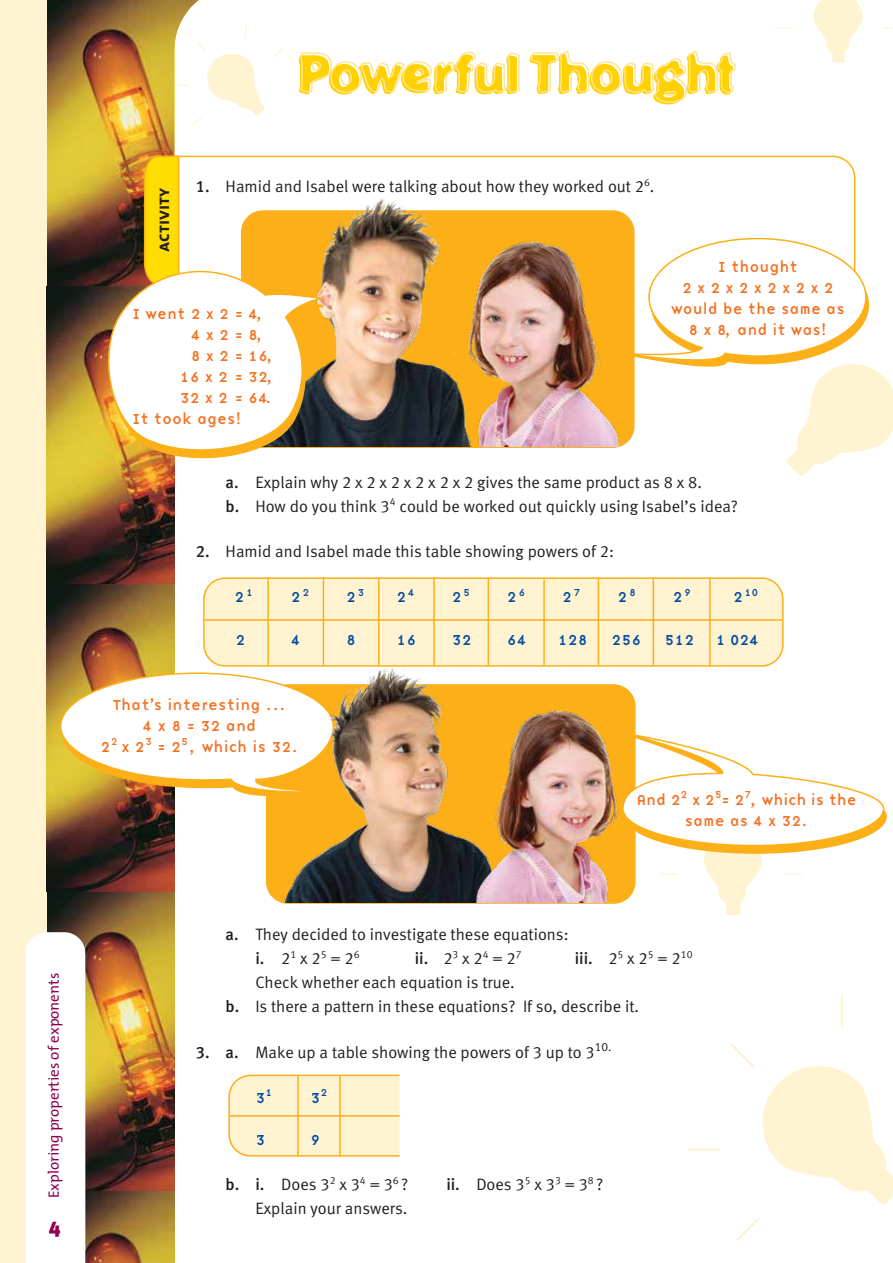
<style>
.page{position:relative;width:893px;height:1263px;background:#fff}
.page>*{position:absolute;margin:0;border:0;box-sizing:border-box;transform-origin:0 0}
.t1{font:54px "Nicotine";letter-spacing:.06em;color:#ffd100}
.t2{font:21px "Meta Black LFNZ";color:#8c0052}
.t3{font:18px "The Mix NZ Bold Caps";color:#231f20}
.t4{font:16.5px/24px "Meta Normal LFNZ";color:#231f20}
.t5{font:15px/21px "B9 Macron";color:#f37121;text-align:center}
.t6{font:15px "B9 Macron";color:#034ea2}
.t7{font:15px "The Mix NZ";color:#8c0052}
.t8{font:10.5px "B9 Macron";color:#034ea2}
.s1{font-family:"Meta Medium LFNZ"}
.s2{font-size:15px}
</style>
<div class="page">
<img style="left:325px;top:285px;width:75px;height:161px">
<div style="left:267px;top:685px;width:368px;height:217px;background:#fcaf17;border-radius:21px"></div>
<img style="left:47px;top:287px;width:127px;height:976px">
<img style="left:47px;top:0;width:152px;height:287px">
<div style="left:229px;top:1075px;width:223px;height:81px;background:#fff3d1;border-radius:21px"></div>
<div style="left:228px;top:1075px;width:224px;height:81px;border:2px solid #fcaf17;border-radius:21px"></div>
<div style="left:204px;top:578px;width:579px;height:88px;background:#fff3d1;border-radius:21px"></div>
<div style="left:203px;top:577px;width:581px;height:90px;border:2px solid #fcaf17;border-radius:21px"></div>
<svg style="left:687px;top:995px;width:156px;height:246px"></svg>
<svg style="left:758px;top:1059px;width:135px;height:147px"></svg>
<div style="left:0;top:0;width:47px;height:1263px;background:#fff3d1"></div>
<svg style="left:323px;top:155px;width:533px;height:130px"></svg>
<svg style="left:26px;top:932px;width:59px;height:331px"></svg>
<hr style="left:205px;top:619px;width:577px;height:2px;background:#fcaf17">
<hr style="left:267px;top:578px;width:2px;height:87px;background:#fcaf17">
<hr style="left:323px;top:578px;width:1px;height:87px;background:#fcaf17">
<hr style="left:378px;top:578px;width:1px;height:87px;background:#fcaf17">
<hr style="left:433px;top:578px;width:2px;height:87px;background:#fcaf17">
<hr style="left:488px;top:578px;width:1px;height:87px;background:#fcaf17">
<hr style="left:543px;top:579px;width:2px;height:86px;background:#fcaf17">
<hr style="left:598px;top:578px;width:1px;height:87px;background:#fcaf17">
<hr style="left:653px;top:578px;width:1px;height:87px;background:#fcaf17">
<hr style="left:709px;top:579px;width:2px;height:87px;background:#fcaf17">
<hr style="left:229px;top:1115px;width:222px;height:1px;background:#fcaf17">
<hr style="left:297px;top:1075px;width:2px;height:81px;background:#fcaf17">
<div style="left:400px;top:1069px;width:94px;height:98px;background:#fff"></div>
<hr style="left:339px;top:1075px;width:2px;height:81px;background:#fcaf17">
<svg style="left:174px;top:24px;width:110px;height:102px"></svg>
<svg style="left:777px;top:0;width:116px;height:62px"></svg>
<svg style="left:300px;top:51px;width:220px;height:43px"></svg>
<svg style="left:531px;top:50px;width:205px;height:53px"></svg>
<svg style="left:619px;top:237px;width:274px;height:239px"></svg>
<svg style="left:99px;top:155px;width:224px;height:314px"></svg>
<svg style="left:99px;top:258px;width:223px;height:203px"></svg>
<svg style="left:621px;top:744px;width:266px;height:171px"></svg>
<svg style="left:59px;top:672px;width:215px;height:131px"></svg>
<img style="left:274px;top:665px;width:231px;height:237px">
<img style="left:400px;top:239px;width:249px;height:207px">
<img style="left:447px;top:708px;width:234px;height:194px">
<h1 class="t1" style="left:297px;top:41px;width:436px">Powerful Thought</h1>
<p class="t3" style="left:148px;top:252px;width:65px;rotate:-90deg">activity</p>
<p class="t4" style="left:196px;top:174px;width:460px"><span class="s1">1.</span> Hamid and Isabel were talking about how they worked out 2<sup>6</sup>.</p>
<p class="t5" style="left:132px;top:303px;width:133px">I went 2 x 2 = 4,</p>
<p class="t5" style="left:191px;top:324px;width:74px">4 x 2 = 8,</p>
<p class="t5" style="left:191px;top:345px;width:84px">8 x 2 = 16,</p>
<p class="t5" style="left:180px;top:366px;width:95px">16 x 2 = 32,</p>
<p class="t5" style="left:180px;top:387px;width:94px">32 x 2 = 64.</p>
<p class="t5" style="left:132px;top:408px;width:112px">It took ages!</p>
<p class="t5" style="left:671px;top:257px;width:175px">I thought<br>2 x 2 x 2 x 2 x 2 x 2 would be the same as<br>8 x 8, and it was!</p>
<p class="t4" style="left:226px;top:470px;width:514px"><span class="s1">a.</span> Explain why 2 x 2 x 2 x 2 x 2 x 2 gives the same product as 8 x 8.<br><span class="s1">b.</span> How do you think 3<sup>4</sup> could be worked out quickly using Isabel’s idea?</p>
<p class="t4" style="left:196px;top:539px;width:420px"><span class="s1">2.</span> Hamid and Isabel made this table showing powers of 2:</p>
<p class="t6" style="left:235px;top:586px;width:20px">2<sup>1</sup></p>
<p class="t6" style="left:291px;top:586px;width:20px">2<sup>2</sup></p>
<p class="t6" style="left:346px;top:586px;width:20px">2<sup>3</sup></p>
<p class="t6" style="left:396px;top:586px;width:20px">2<sup>4</sup></p>
<p class="t6" style="left:452px;top:586px;width:20px">2<sup>5</sup></p>
<p class="t6" style="left:507px;top:586px;width:20px">2<sup>6</sup></p>
<p class="t6" style="left:562px;top:586px;width:20px">2<sup>7</sup></p>
<p class="t6" style="left:617px;top:586px;width:20px">2<sup>8</sup></p>
<p class="t6" style="left:673px;top:586px;width:20px">2<sup>9</sup></p>
<p class="t8" style="left:733px;top:585px;width:27px"><span class="s2">2</span>10</p>
<p class="t6" style="left:236px;top:629px;width:12px">2</p>
<p class="t6" style="left:291px;top:629px;width:12px">4</p>
<p class="t6" style="left:346px;top:629px;width:12px">8</p>
<p class="t6" style="left:396px;top:629px;width:22px">16</p>
<p class="t6" style="left:452px;top:629px;width:22px">32</p>
<p class="t6" style="left:507px;top:629px;width:22px">64</p>
<p class="t6" style="left:558px;top:629px;width:32px">128</p>
<p class="t6" style="left:612px;top:629px;width:32px">256</p>
<p class="t6" style="left:664px;top:629px;width:32px">512</p>
<p class="t6" style="left:716px;top:629px;width:45px">1 024</p>
<p class="t5" style="left:101px;top:694px;width:199px">That’s interesting ...<br>4 x 8 = 32 and<br>2<sup>2</sup> x 2<sup>3</sup> = 2<sup>5</sup>, which is 32.</p>
<p class="t5" style="left:636px;top:788px;width:222px">And 2<sup>2</sup> x 2<sup>5</sup>= 2<sup>7</sup>, which is the same as 4 x 32.</p>
<p class="t7" style="left:41px;top:1198px;width:227px;rotate:-90deg">Exploring properties of exponents</p>
<p class="t2" style="left:49px;top:1216px;width:13px">4</p>
<p class="t4" style="left:255px;top:922px;width:315px;text-indent:-30px"><span class="s1">a.</span> They decided to investigate these equations: <span class="s1">i.</span> 2<sup>1</sup> x 2<sup>5</sup> = 2<sup>6</sup></p>
<p class="t4" style="left:415px;top:946px;width:108px"><span class="s1">ii.</span> 2<sup>3</sup> x 2<sup>4</sup> = 2<sup>7</sup></p>
<p class="t4" style="left:575px;top:946px;width:119px"><span class="s1">iii.</span> 2<sup>5</sup> x 2<sup>5</sup> = 2<sup>10</sup></p>
<p class="t4" style="left:226px;top:970px;width:415px;text-indent:30px">Check whether each equation is true.<br><span class="s1">b.</span> Is there a pattern in these equations? If so, describe it.</p>
<p class="t4" style="left:196px;top:1039px;width:417px"><span class="s1">3. a.</span> Make up a table showing the powers of 3 up to 3<sup>10.</sup></p>
<p class="t6" style="left:255px;top:1087px;width:19px">3<sup>1</sup></p>
<p class="t6" style="left:311px;top:1087px;width:19px">3<sup>2</sup></p>
<p class="t6" style="left:255px;top:1129px;width:12px">3</p>
<p class="t6" style="left:311px;top:1129px;width:12px">9</p>
<p class="t4" style="left:226px;top:1172px;width:184px"><span class="s1">b. i.</span> Does 3<sup>2</sup> x 3<sup>4</sup> = 3<sup>6</sup> ?</p>
<p class="t4" style="left:446px;top:1172px;width:158px"><span class="s1">ii.</span> Does 3<sup>5</sup> x 3<sup>3</sup> = 3<sup>8</sup> ?</p>
<p class="t4" style="left:255px;top:1196px;width:153px">Explain your answers.</p>
</div>
